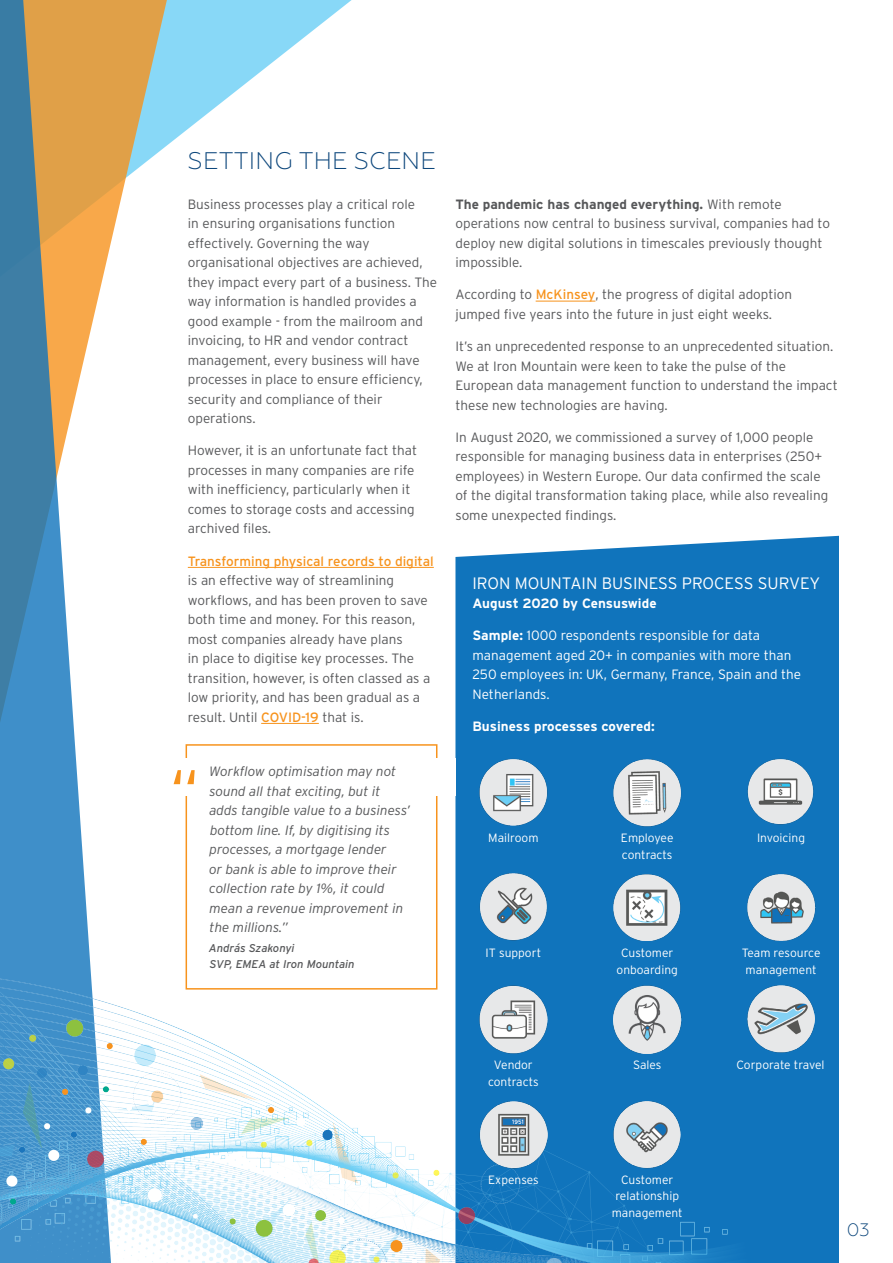
<style>
.page{position:relative;width:893px;height:1263px;background:#fff}
.page>*{position:absolute;margin:0;border:0;box-sizing:border-box;transform-origin:0 0}
.Body_Copy{font:300 63px "Interstate";color:#f7931d}
.t1{font:300 24px "Geometria";letter-spacing:.01em;color:#0d477c}
.Body_Copy-2{font:300 18px "Geometria";color:#0d477c}
.Body_Copy-3{font:300 16.5px "Interstate";color:#fff}
.Body_Copy-4{font:300 13.5px/19.5px "Interstate";color:#57585a}
.Body_Copy-5{font:italic 300 13.5px/19.5px "Interstate";color:#57585a}
.Body_Copy-6{font:300 13.5px/19.5px "Interstate";color:#fff}
.Body_Copy-7{font:700 13.5px "Interstate";letter-spacing:-.01em;color:#fff}
.Body_Copy-8{font:300 12px/16.5px "Interstate";color:#fff;text-align:center}
.Body_Copy-9{font:italic 11.25px/16.5px "Interstate";color:#57585a}
.s1{font-weight:400;color:#f7931d}
.s2{font-weight:700}
</style>
<div class="page">
<div style="left:455px;top:536px;width:384px;height:727px;background:#1074bc"></div>
<svg style="left:170px;top:0;width:182px;height:143px"></svg>
<svg style="left:112px;top:0;width:58px;height:238px"></svg>
<svg style="left:0;top:0;width:112px;height:970px"></svg>
<img style="left:0;top:970px;width:795px;height:293px">
<hr style="left:188px;top:567px;width:246px;height:1px;background:#f7931d">
<hr style="left:261px;top:723px;width:58px;height:1px;background:#f7931d">
<div style="left:186px;top:744px;width:251px;height:245px;border:2px solid #f7931d"></div>
<div style="left:168px;top:758px;width:287px;height:37px;background:#fff"></div>
<hr style="left:536px;top:301px;width:59px;height:1px;background:#f7931d">
<img style="left:480px;top:758px;width:67px;height:68px">
<img style="left:614px;top:1101px;width:67px;height:67px">
<img style="left:747px;top:872px;width:68px;height:73px">
<img style="left:613px;top:986px;width:68px;height:67px">
<img style="left:613px;top:758px;width:68px;height:68px">
<img style="left:480px;top:986px;width:67px;height:67px">
<img style="left:747px;top:986px;width:67px;height:67px">
<img style="left:613px;top:872px;width:68px;height:68px">
<img style="left:479px;top:872px;width:68px;height:68px">
<img style="left:746px;top:758px;width:69px;height:67px">
<img style="left:480px;top:1101px;width:67px;height:67px">
<p class="t1" style="left:188px;top:146px;width:249px">SETTING THE SCENE</p>
<p class="Body_Copy-4" style="left:188px;top:194px;width:251px">Business processes play a critical role<br>in ensuring organisations function effectively. Governing the way organisational objectives are achieved, they impact every part of a business. The way information is handled provides a good example - from the mailroom and invoicing, to HR and vendor contract management, every business will have processes in place to ensure efficiency, security and compliance of their operations.</p>
<p class="Body_Copy-4" style="left:188px;top:441px;width:231px">However, it is an unfortunate fact that processes in many companies are rife with inefficiency, particularly when it comes to storage costs and accessing archived files.</p>
<p class="Body_Copy-4" style="left:188px;top:551px;width:247px"><span class="s1">Transforming physical records to digital </span>is an effective way of streamlining workflows, and has been proven to save both time and money. For this reason, most companies already have plans<br>in place to digitise key processes. The transition, however, is often classed as a low priority, and has been gradual as a result. Until <span class="s1">COVID-19</span> that is.</p>
<p class="Body_Copy" style="left:170px;top:757px;width:31px">“</p>
<p class="Body_Copy-5" style="left:209px;top:762px;width:203px">Workflow optimisation may not sound all that exciting, but it adds tangible value to a business’ bottom line. If, by digitising its processes, a mortgage lender<br>or bank is able to improve their collection rate by 1%, it could mean a revenue improvement in the millions.”</p>
<p class="Body_Copy-9" style="left:209px;top:939px;width:147px">András Szakonyi<br>SVP, EMEA at Iron Mountain</p>
<p class="Body_Copy-4" style="left:455px;top:194px;width:376px"><span class="s2">The pandemic has changed everything.</span> With remote operations now central to business survival, companies had to deploy new digital solutions in timescales previously thought impossible.</p>
<p class="Body_Copy-4" style="left:455px;top:285px;width:338px">According to <span class="s1">McKinsey</span>, the progress of digital adoption jumped five years into the future in just eight weeks.</p>
<p class="Body_Copy-4" style="left:455px;top:336px;width:384px">It’s an unprecedented response to an unprecedented situation.<br>We at Iron Mountain were keen to take the pulse of the European data management function to understand the impact these new technologies are having.</p>
<p class="Body_Copy-4" style="left:455px;top:427px;width:374px">In August 2020, we commissioned a survey of 1,000 people responsible for managing business data in enterprises (250+ employees) in Western Europe. Our data confirmed the scale of the digital transformation taking place, while also revealing some unexpected findings.</p>
<p class="Body_Copy-3" style="left:472px;top:574px;width:349px">IRON MOUNTAIN BUSINESS PROCESS SURVEY</p>
<p class="Body_Copy-7" style="left:472px;top:596px;width:186px">August 2020 by Censuswide</p>
<p class="Body_Copy-6" style="left:472px;top:626px;width:330px"><span class="s2">Sample:</span> 1000 respondents responsible for data management aged 20+ in companies with more than 250 employees in: UK, Germany, France, Spain and the Netherlands.</p>
<p class="Body_Copy-7" style="left:472px;top:719px;width:184px">Business processes covered:</p>
<p class="Body_Copy-8" style="left:488px;top:830px;width:52px">Mailroom</p>
<p class="Body_Copy-8" style="left:757px;top:830px;width:50px">Invoicing</p>
<p class="Body_Copy-8" style="left:621px;top:830px;width:54px;text-align:left">Employee contracts</p>
<p class="Body_Copy-8" style="left:486px;top:944px;width:57px">IT support</p>
<p class="Body_Copy-8" style="left:617px;top:944px;width:63px">Customer onboarding</p>
<p class="Body_Copy-8" style="left:742px;top:944px;width:80px">Team resource management</p>
<p class="Body_Copy-8" style="left:488px;top:1057px;width:52px">Vendor contracts</p>
<p class="Body_Copy-8" style="left:633px;top:1057px;width:30px">Sales</p>
<p class="Body_Copy-8" style="left:737px;top:1057px;width:90px">Corporate travel</p>
<p class="Body_Copy-8" style="left:488px;top:1171px;width:52px">Expenses</p>
<p class="Body_Copy-8" style="left:612px;top:1171px;width:72px">Customer relationship management</p>
<p class="Body_Copy-2" style="left:847px;top:1219px;width:24px">03</p>
</div>
